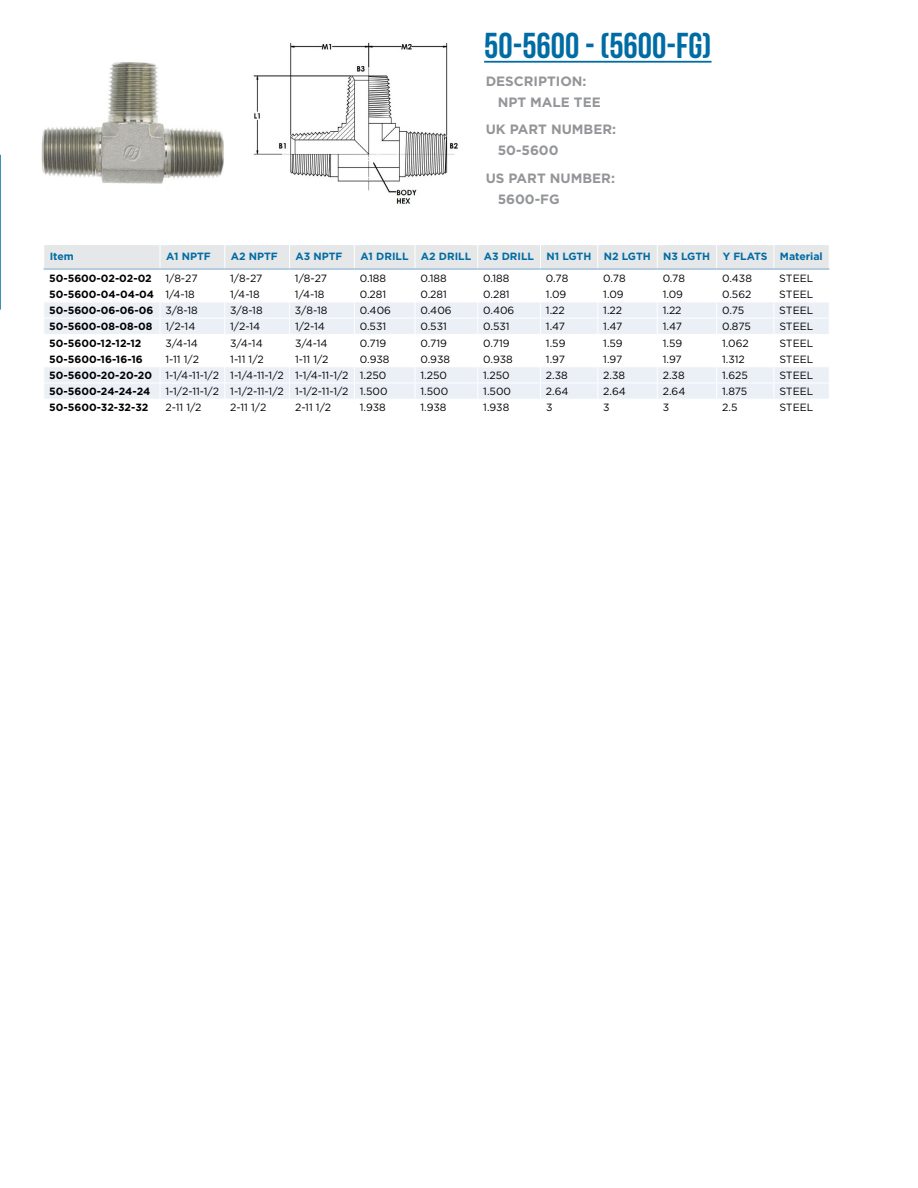
<style>
.page{position:relative;width:918px;height:1188px;background:#fff}
.page>*{position:absolute;margin:0;border:0;box-sizing:border-box;transform-origin:0 0}
.t1{font:700 36px "Bebas Neue";color:#006ca3}
.t2{font:700 13.5px/21px "Gotham";color:#939598}
.t3{font:10.5px "Gotham";color:#000}
.t4{font:700 10.5px "Gotham";color:#000}
.t5{font:700 10.5px "Gotham";color:#006ca3}
.s1{font-weight:400}
</style>
<div class="page">
<hr style="left:0;top:0;width:1px;height:188px;background:#d9dbdb">
<svg style="left:0;top:155px;width:1px;height:155px"></svg>
<div style="left:0;top:0;width:44px;height:36px;background:#fff"></div>
<img style="left:41px;top:62px;width:183px;height:122px">
<img style="left:253px;top:42px;width:205px;height:163px">
<svg style="left:44px;top:245px;width:786px;height:154px"></svg>
<hr style="left:484px;top:61px;width:228px;height:2px;background:#006ca3">
<h1 class="t1" style="left:484px;top:26px;width:229px">50-5600 - (5600-FG)</h1>
<p class="t2" style="left:498px;top:70px;width:105px;text-indent:-12px">DESCRIPTION:<br>NPT MALE TEE</p>
<p class="t2" style="left:498px;top:119px;width:120px;text-indent:-12px">UK PART NUMBER:<br>50-5600</p>
<p class="t2" style="left:498px;top:168px;width:119px;text-indent:-12px">US PART NUMBER:<br>5600-FG</p>
<p class="t5" style="left:50px;top:249px;width:26px">Item</p>
<p class="t5" style="left:166px;top:249px;width:46px">A1 NPTF</p>
<p class="t5" style="left:231px;top:249px;width:48px">A2 NPTF</p>
<p class="t5" style="left:296px;top:249px;width:48px">A3 NPTF</p>
<p class="t5" style="left:360px;top:249px;width:464px">A1 DRILL A2 DRILL A3 DRILL N1 LGTH N2 LGTH N3 LGTH Y FLATS Material</p>
<p class="t4" style="left:49px;top:271px;width:104px">50-5600-02-02-02</p>
<p class="t3" style="left:165px;top:271px;width:34px">1/8-27</p>
<p class="t3" style="left:230px;top:271px;width:34px">1/8-27</p>
<p class="t3" style="left:295px;top:271px;width:34px">1/8-27</p>
<p class="t3" style="left:360px;top:271px;width:28px">0.188</p>
<p class="t3" style="left:420px;top:271px;width:28px">0.188</p>
<p class="t3" style="left:483px;top:271px;width:28px">0.188</p>
<p class="t3" style="left:546px;top:271px;width:24px">0.78</p>
<p class="t3" style="left:603px;top:271px;width:24px">0.78</p>
<p class="t3" style="left:663px;top:271px;width:24px">0.78</p>
<p class="t3" style="left:722px;top:271px;width:31px">0.438</p>
<p class="t3" style="left:779px;top:271px;width:35px">STEEL</p>
<p class="t4" style="left:49px;top:287px;width:147px">50-5600-04-04-04 <span class="s1">1/4-18</span></p>
<p class="t3" style="left:230px;top:288px;width:31px">1/4-18</p>
<p class="t3" style="left:295px;top:288px;width:31px">1/4-18</p>
<p class="t3" style="left:360px;top:288px;width:28px">0.281</p>
<p class="t3" style="left:420px;top:288px;width:28px">0.281</p>
<p class="t3" style="left:483px;top:288px;width:28px">0.281</p>
<p class="t3" style="left:546px;top:288px;width:22px">1.09</p>
<p class="t3" style="left:603px;top:288px;width:22px">1.09</p>
<p class="t3" style="left:663px;top:288px;width:22px">1.09</p>
<p class="t3" style="left:722px;top:288px;width:31px">0.562</p>
<p class="t3" style="left:779px;top:288px;width:35px">STEEL</p>
<p class="t4" style="left:49px;top:304px;width:150px">50-5600-06-06-06 <span class="s1">3/8-18</span></p>
<p class="t3" style="left:230px;top:304px;width:34px">3/8-18</p>
<p class="t3" style="left:295px;top:304px;width:34px">3/8-18</p>
<p class="t3" style="left:360px;top:304px;width:33px">0.406</p>
<p class="t3" style="left:420px;top:304px;width:33px">0.406</p>
<p class="t3" style="left:483px;top:304px;width:33px">0.406</p>
<p class="t3" style="left:546px;top:304px;width:20px">1.22</p>
<p class="t3" style="left:603px;top:304px;width:20px">1.22</p>
<p class="t3" style="left:663px;top:304px;width:20px">1.22</p>
<p class="t3" style="left:722px;top:304px;width:24px">0.75</p>
<p class="t3" style="left:779px;top:304px;width:35px">STEEL</p>
<p class="t4" style="left:49px;top:320px;width:148px">50-5600-08-08-08 <span class="s1">1/2-14</span></p>
<p class="t3" style="left:230px;top:320px;width:31px">1/2-14</p>
<p class="t3" style="left:295px;top:320px;width:31px">1/2-14</p>
<p class="t3" style="left:360px;top:320px;width:28px">0.531</p>
<p class="t3" style="left:420px;top:320px;width:28px">0.531</p>
<p class="t3" style="left:483px;top:320px;width:28px">0.531</p>
<p class="t3" style="left:546px;top:320px;width:21px">1.47</p>
<p class="t3" style="left:603px;top:320px;width:21px">1.47</p>
<p class="t3" style="left:663px;top:320px;width:21px">1.47</p>
<p class="t3" style="left:722px;top:320px;width:30px">0.875</p>
<p class="t3" style="left:779px;top:320px;width:35px">STEEL</p>
<p class="t4" style="left:49px;top:336px;width:94px">50-5600-12-12-12</p>
<p class="t3" style="left:165px;top:336px;width:34px">3/4-14</p>
<p class="t3" style="left:230px;top:336px;width:34px">3/4-14</p>
<p class="t3" style="left:295px;top:336px;width:34px">3/4-14</p>
<p class="t3" style="left:360px;top:336px;width:28px">0.719</p>
<p class="t3" style="left:420px;top:336px;width:28px">0.719</p>
<p class="t3" style="left:483px;top:336px;width:28px">0.719</p>
<p class="t3" style="left:546px;top:336px;width:21px">1.59</p>
<p class="t3" style="left:603px;top:336px;width:21px">1.59</p>
<p class="t3" style="left:663px;top:336px;width:21px">1.59</p>
<p class="t3" style="left:722px;top:336px;width:28px">1.062</p>
<p class="t3" style="left:779px;top:336px;width:35px">STEEL</p>
<p class="t4" style="left:49px;top:352px;width:95px">50-5600-16-16-16</p>
<p class="t3" style="left:165px;top:352px;width:35px">1-11 1/2</p>
<p class="t3" style="left:230px;top:352px;width:35px">1-11 1/2</p>
<p class="t3" style="left:295px;top:352px;width:35px">1-11 1/2</p>
<p class="t3" style="left:360px;top:352px;width:31px">0.938</p>
<p class="t3" style="left:420px;top:352px;width:31px">0.938</p>
<p class="t3" style="left:483px;top:352px;width:31px">0.938</p>
<p class="t3" style="left:546px;top:352px;width:21px">1.97</p>
<p class="t3" style="left:603px;top:352px;width:21px">1.97</p>
<p class="t3" style="left:663px;top:352px;width:21px">1.97</p>
<p class="t3" style="left:722px;top:352px;width:24px">1.312</p>
<p class="t3" style="left:779px;top:352px;width:35px">STEEL</p>
<p class="t4" style="left:49px;top:368px;width:104px">50-5600-20-20-20</p>
<p class="t3" style="left:165px;top:369px;width:222px">1-1/4-11-1/2 1-1/4-11-1/2 1-1/4-11-1/2 1.250</p>
<p class="t3" style="left:420px;top:369px;width:28px">1.250</p>
<p class="t3" style="left:483px;top:369px;width:28px">1.250</p>
<p class="t3" style="left:546px;top:369px;width:23px">2.38</p>
<p class="t3" style="left:603px;top:369px;width:23px">2.38</p>
<p class="t3" style="left:663px;top:369px;width:23px">2.38</p>
<p class="t3" style="left:722px;top:369px;width:27px">1.625</p>
<p class="t3" style="left:779px;top:369px;width:35px">STEEL</p>
<p class="t4" style="left:49px;top:385px;width:103px">50-5600-24-24-24</p>
<p class="t3" style="left:165px;top:385px;width:224px">1-1/2-11-1/2 1-1/2-11-1/2 1-1/2-11-1/2 1.500</p>
<p class="t3" style="left:420px;top:385px;width:29px">1.500</p>
<p class="t3" style="left:483px;top:385px;width:29px">1.500</p>
<p class="t3" style="left:546px;top:385px;width:24px">2.64</p>
<p class="t3" style="left:603px;top:385px;width:24px">2.64</p>
<p class="t3" style="left:663px;top:385px;width:24px">2.64</p>
<p class="t3" style="left:722px;top:385px;width:27px">1.875</p>
<p class="t3" style="left:779px;top:385px;width:35px">STEEL</p>
<p class="t4" style="left:49px;top:401px;width:101px">50-5600-32-32-32</p>
<p class="t3" style="left:166px;top:401px;width:38px">2-11 1/2</p>
<p class="t3" style="left:230px;top:401px;width:38px">2-11 1/2</p>
<p class="t3" style="left:295px;top:401px;width:38px">2-11 1/2</p>
<p class="t3" style="left:360px;top:401px;width:28px">1.938</p>
<p class="t3" style="left:420px;top:401px;width:28px">1.938</p>
<p class="t3" style="left:483px;top:401px;width:28px">1.938</p>
<p class="t3" style="left:546px;top:401px;width:8px">3</p>
<p class="t3" style="left:603px;top:401px;width:8px">3</p>
<p class="t3" style="left:663px;top:401px;width:8px">3</p>
<p class="t3" style="left:722px;top:401px;width:17px">2.5</p>
<p class="t3" style="left:779px;top:401px;width:35px">STEEL</p>
</div>
